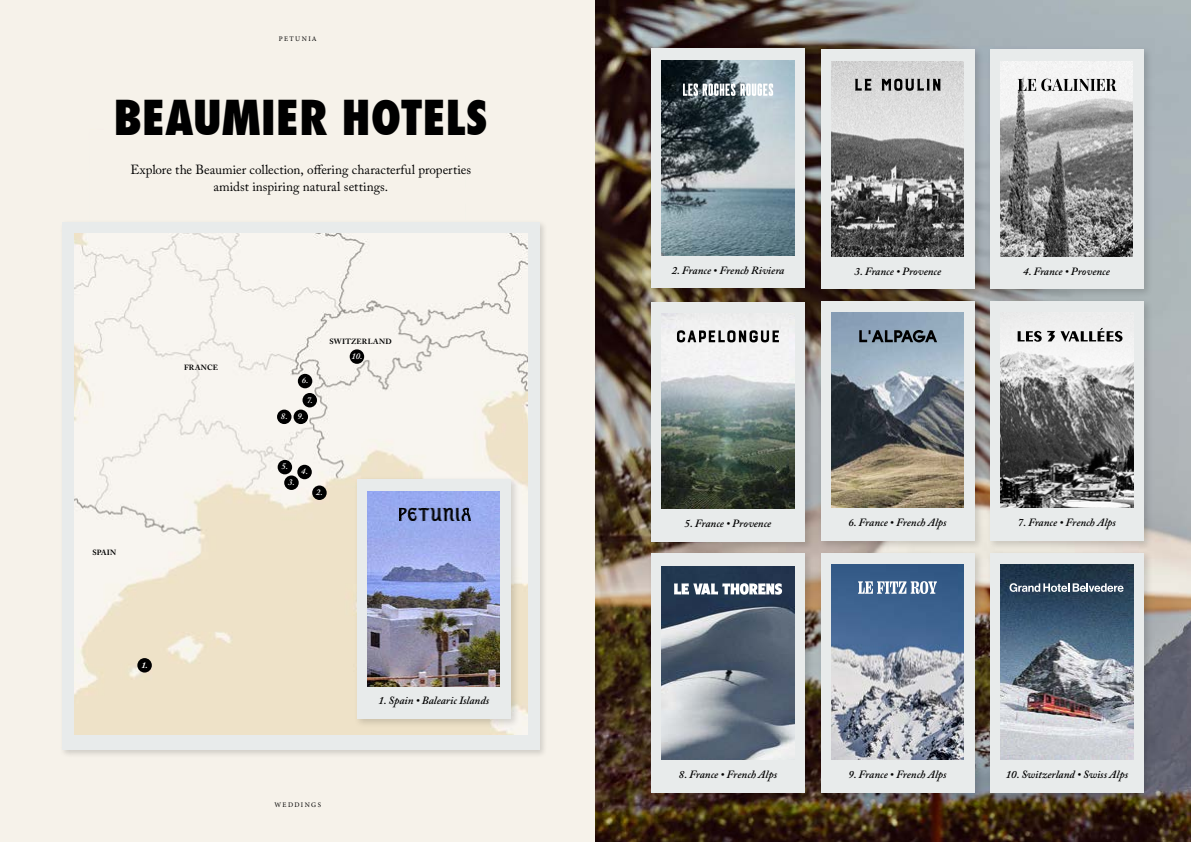
<style>
.page{position:relative;width:1191px;height:842px;background:#f6f2ea}
.page>*{position:absolute;margin:0;border:0;box-sizing:border-box;transform-origin:0 0}
.t1{font:800 condensed 47px "Futura LT Pro";letter-spacing:-.005em;color:#000}
.t2{font:13.2px/17.1px "Adobe Caslon Pro";color:#000;text-align:center}
.t3{font:italic 600 11px "Adobe Caslon Pro";color:#000}
.t4{font:italic 600 8.8px/19.1px "Adobe Caslon Pro";color:#fff;text-align:center}
.t5{font:italic 700 8.8px "Adobe Caslon Pro";color:#fff}
.t6{font:700 7.5px "Adobe Caslon Pro";letter-spacing:.025em;color:#000}
.t7{font:7px "Minion Pro";letter-spacing:.2em;color:#000}
</style>
<div class="page">
<div style="left:59px;top:219px;width:488px;height:539px;background:#000;opacity:.15"></div>
<div style="left:62px;top:222px;width:477px;height:528px;background:#e8ebeb"></div>
<img style="left:449px;top:219px;width:17px;height:3px">
<img style="left:88px;top:219px;width:17px;height:3px">
<img style="left:74px;top:233px;width:453px;height:501px">
<div style="left:137px;top:658px;width:15px;height:14px;background:#000;border-radius:50%"></div>
<div style="left:312px;top:485px;width:15px;height:15px;background:#000;border-radius:50%"></div>
<div style="left:278px;top:460px;width:14px;height:14px;background:#000;border-radius:50%"></div>
<div style="left:284px;top:475px;width:15px;height:15px;background:#000;border-radius:50%"></div>
<div style="left:297px;top:465px;width:15px;height:14px;background:#000;border-radius:50%"></div>
<div style="left:298px;top:374px;width:14px;height:14px;background:#000;border-radius:50%"></div>
<div style="left:302px;top:393px;width:15px;height:14px;background:#000;border-radius:50%"></div>
<div style="left:277px;top:410px;width:14px;height:14px;background:#000;border-radius:50%"></div>
<div style="left:293px;top:410px;width:15px;height:14px;background:#000;border-radius:50%"></div>
<div style="left:350px;top:349px;width:14px;height:15px;background:#000;border-radius:50%"></div>
<div style="left:353px;top:476px;width:167px;height:253px;background:#000;opacity:.15"></div>
<div style="left:357px;top:479px;width:154px;height:240px;background:#e8ebeb"></div>
<img style="left:368px;top:491px;width:132px;height:195px">
<img style="left:400px;top:505px;width:70px;height:18px">
<img style="left:595px;top:0;width:596px;height:842px">
<div style="left:986px;top:46px;width:167px;height:253px;background:#000;opacity:.15"></div>
<div style="left:989px;top:49px;width:154px;height:240px;background:#e8ebeb"></div>
<img style="left:1000px;top:62px;width:132px;height:195px">
<div style="left:647px;top:45px;width:167px;height:253px;background:#000;opacity:.15"></div>
<div style="left:651px;top:48px;width:154px;height:240px;background:#e8ebeb"></div>
<img style="left:662px;top:61px;width:132px;height:195px">
<div style="left:817px;top:46px;width:167px;height:253px;background:#000;opacity:.15"></div>
<div style="left:821px;top:49px;width:153px;height:240px;background:#e8ebeb"></div>
<img style="left:831px;top:62px;width:133px;height:195px">
<svg style="left:683px;top:83px;width:90px;height:13px"></svg>
<svg style="left:855px;top:79px;width:16px;height:12px"></svg>
<svg style="left:881px;top:79px;width:59px;height:12px"></svg>
<div style="left:647px;top:549px;width:167px;height:253px;background:#000;opacity:.15"></div>
<div style="left:651px;top:553px;width:154px;height:240px;background:#e8ebeb"></div>
<img style="left:662px;top:566px;width:132px;height:194px">
<div style="left:817px;top:297px;width:167px;height:253px;background:#000;opacity:.15"></div>
<div style="left:820px;top:301px;width:154px;height:240px;background:#e8ebeb"></div>
<img style="left:831px;top:313px;width:132px;height:195px">
<div style="left:986px;top:297px;width:167px;height:253px;background:#000;opacity:.15"></div>
<div style="left:990px;top:301px;width:153px;height:240px;background:#e8ebeb"></div>
<img style="left:1000px;top:327px;width:133px;height:181px">
<div style="left:817px;top:549px;width:167px;height:253px;background:#000;opacity:.15"></div>
<div style="left:820px;top:553px;width:154px;height:240px;background:#e8ebeb"></div>
<img style="left:831px;top:565px;width:132px;height:195px">
<div style="left:986px;top:549px;width:167px;height:253px;background:#000;opacity:.15"></div>
<div style="left:990px;top:553px;width:153px;height:240px;background:#e8ebeb"></div>
<img style="left:1000px;top:565px;width:133px;height:195px">
<div style="left:647px;top:298px;width:167px;height:253px;background:#000;opacity:.15"></div>
<div style="left:651px;top:302px;width:154px;height:239px;background:#e8ebeb"></div>
<img style="left:662px;top:313px;width:132px;height:195px">
<svg style="left:677px;top:330px;width:102px;height:12px"></svg>
<svg style="left:859px;top:330px;width:78px;height:12px"></svg>
<svg style="left:674px;top:583px;width:108px;height:12px"></svg>
<svg style="left:858px;top:581px;width:79px;height:13px"></svg>
<svg style="left:1017px;top:331px;width:24px;height:11px"></svg>
<svg style="left:1047px;top:328px;width:75px;height:14px"></svg>
<svg style="left:1017px;top:79px;width:99px;height:12px"></svg>
<svg style="left:1009px;top:583px;width:114px;height:9px"></svg>
<p class="t7" style="left:279px;top:34px;width:39px">PETUNIA</p>
<h1 class="t1" style="left:113px;top:88px;width:376px">BEAUMIER HOTELS</h1>
<p class="t2" style="left:130px;top:161px;width:342px">Explore the Beaumier collection, offering characterful properties amidst inspiring natural settings.</p>
<p class="t6" style="left:329px;top:337px;width:64px">SWITZERLAND</p>
<p class="t6" style="left:184px;top:363px;width:35px">FRANCE</p>
<p class="t6" style="left:92px;top:548px;width:26px">SPAIN</p>
<p class="t5" style="left:141px;top:659px;width:8px">1.</p>
<p class="t4" style="left:302px;top:371px;width:13px">6.<br>7.</p>
<p class="t4" style="left:281px;top:406px;width:25px">8. 9.</p>
<p class="t4" style="left:282px;top:457px;width:8px">5.</p>
<p class="t4" style="left:301px;top:462px;width:8px">4.</p>
<p class="t4" style="left:288px;top:472px;width:8px">3.</p>
<p class="t4" style="left:316px;top:482px;width:8px">2.</p>
<p class="t4" style="left:351px;top:346px;width:12px">10.</p>
<p class="t7" style="left:274px;top:800px;width:48px">WEDDINGS</p>
<p class="t3" style="left:378px;top:694px;width:112px">1. Spain • Balearic Islands</p>
<p class="t3" style="left:672px;top:264px;width:114px">2. France • French Riviera</p>
<p class="t3" style="left:854px;top:264px;width:88px">3. France • Provence</p>
<p class="t3" style="left:1023px;top:264px;width:88px">4. France • Provence</p>
<p class="t3" style="left:684px;top:516px;width:88px">5. France • Provence</p>
<p class="t3" style="left:848px;top:516px;width:100px">6. France • French Alps</p>
<p class="t3" style="left:1017px;top:516px;width:100px">7. France • French Alps</p>
<p class="t3" style="left:679px;top:768px;width:100px">8. France • French Alps</p>
<p class="t3" style="left:848px;top:768px;width:100px">9. France • French Alps</p>
<p class="t3" style="left:1005px;top:768px;width:124px">10. Switzerland • Swiss Alps</p>
</div>
